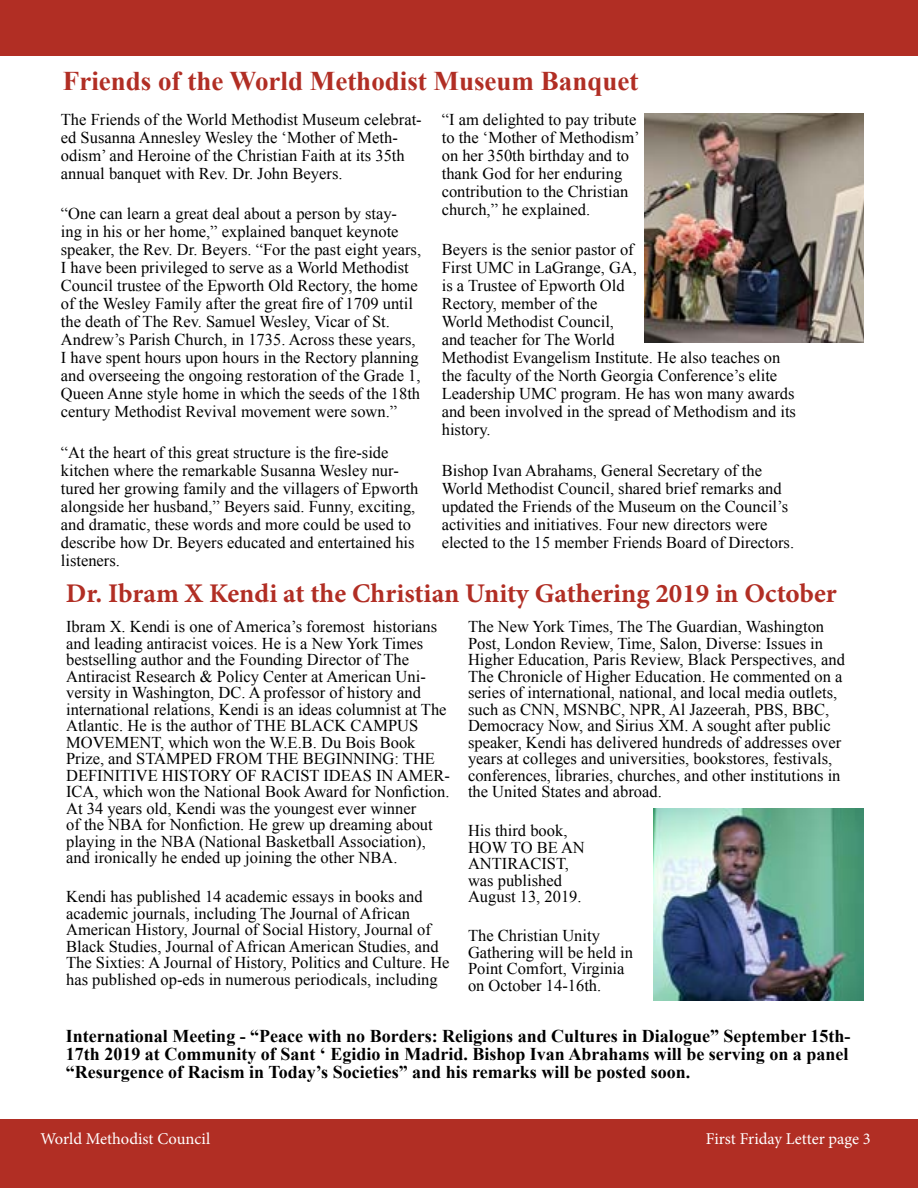
<style>
.page{position:relative;width:918px;height:1188px;background:#fff}
.page>*{position:absolute;margin:0;border:0;box-sizing:border-box;transform-origin:0 0}
.t1{font:700 27px "Minion Pro";color:#b12e24}
.t2{font:700 27px "Times New Roman";color:#b12e24}
.t3{font:700 18px/18px "Times New Roman";color:#000}
.t4{font:16.5px/18px "Times New Roman";color:#000}
.t5{font:16.5px "Minion Pro";color:#fff}
</style>
<div class="page">
<div style="left:0;top:1119px;width:918px;height:69px;background:#b12e24"></div>
<div style="left:0;top:0;width:918px;height:55px;background:#b12e24"></div>
<img style="left:644px;top:113px;width:220px;height:230px">
<img style="left:653px;top:808px;width:210px;height:193px">
<h1 class="t2" style="left:63px;top:63px;width:577px">Friends of the World Methodist Museum Banquet</h1>
<p class="t4" style="left:61px;top:110px;width:362px">The Friends of the World Methodist Museum celebrat&shy;ed Susanna Annesley Wesley the ‘Mother of Meth&shy;odism’ and Heroine of the Christian Faith at its 35th annual banquet with Rev. Dr. John Beyers.</p>
<p class="t4" style="left:61px;top:205px;width:362px">“One can learn a great deal about a person by stay&shy;ing in his or her home,” explained banquet keynote speaker, the Rev. Dr. Beyers. “For the past eight years, I have been privileged to serve as a World Methodist Council trustee of the Epworth Old Rectory, the home of the Wesley Family after the great fire of 1709 until the death of The Rev. Samuel Wesley, Vicar of St.<br>Andrew’s Parish Church, in 1735. Across these years, I have spent hours upon hours in the Rectory planning and overseeing the ongoing restoration of the Grade 1, Queen Anne style home in which the seeds of the 18th century Methodist Revival movement were sown.”</p>
<p class="t4" style="left:61px;top:443px;width:359px">“At the heart of this great structure is the fire-side kitchen where the remarkable Susanna Wesley nur&shy;tured her growing family and the villagers of Epworth alongside her husband,” Beyers said. Funny, exciting, and dramatic, these words and more could be used to describe how Dr. Beyers educated and entertained his listeners.</p>
<p class="t4" style="left:442px;top:110px;width:199px">“I am delighted to pay tribute to the ‘Mother of Methodism’ on her 350th birthday and to thank God for her enduring contribution to the Christian church,” he explained.</p>
<p class="t4" style="left:442px;top:241px;width:356px">Beyers is the senior pastor of<br>First UMC in LaGrange, GA,<br>is a Trustee of Epworth Old<br>Rectory, member of the<br>World Methodist Council,<br>and teacher for The World<br>Methodist Evangelism Institute. He also teaches on the faculty of the North Georgia Conference’s elite Leadership UMC program. He has won many awards and been involved in the spread of Methodism and its history.</p>
<p class="t4" style="left:442px;top:461px;width:354px">Bishop Ivan Abrahams, General Secretary of the World Methodist Council, shared brief remarks and updated the Friends of the Museum on the Council’s activities and initiatives. Four new directors were elected to the 15 member Friends Board of Directors.</p>
<h1 class="t1" style="left:66px;top:574px;width:773px">Dr. Ibram X Kendi at the Christian Unity Gathering 2019 in October</h1>
<p class="t4" style="left:66px;top:618px;width:385px;line-height:16.5px">Ibram X. Kendi is one of America’s foremost historians and leading antiracist voices. He is a New York Times bestselling author and the Founding Director of The Antiracist Research &amp; Policy Center at American Uni&shy;versity in Washington, DC. A professor of history and international relations, Kendi is an ideas columnist at The Atlantic. He is the author of THE BLACK CAMPUS MOVEMENT, which won the W.E.B. Du Bois Book Prize, and STAMPED FROM THE BEGINNING: THE DEFINITIVE HISTORY OF RACIST IDEAS IN AMER-ICA, which won the National Book Award for Nonfiction.<br>At 34 years old, Kendi was the youngest ever winner<br>of the NBA for Nonfiction. He grew up dreaming about playing in the NBA (National Basketball Association), and ironically he ended up joining the other NBA.</p>
<p class="t4" style="left:66px;top:888px;width:385px;line-height:16.5px">Kendi has published 14 academic essays in books and academic journals, including The Journal of African American History, Journal of Social History, Journal of Black Studies, Journal of African American Studies, and The Sixties: A Journal of History, Politics and Culture. He has published op-eds in numerous periodicals, including</p>
<p class="t4" style="left:468px;top:618px;width:378px;line-height:16.5px">The New York Times, The The Guardian, Washington Post, London Review, Time, Salon, Diverse: Issues in Higher Education, Paris Review, Black Perspectives, and The Chronicle of Higher Education. He commented on a series of international, national, and local media outlets, such as CNN, MSNBC, NPR, Al Jazeerah, PBS, BBC, Democracy Now, and Sirius XM. A sought after public speaker, Kendi has delivered hundreds of addresses over years at colleges and universities, bookstores, festivals, conferences, libraries, churches, and other institutions in the United States and abroad.</p>
<p class="t4" style="left:468px;top:822px;width:118px;line-height:16.5px">His third book,<br>HOW TO BE AN<br>ANTIRACIST, was published<br>August 13, 2019.</p>
<p class="t4" style="left:468px;top:927px;width:166px;line-height:16.5px">The Christian Unity<br>Gathering will be held in<br>Point Comfort, Virginia on October 14-16th.</p>
<p class="t3" style="left:66px;top:1027px;width:786px">International Meeting - “Peace with no Borders: Religions and Cultures in Dialogue” September 15th-<br>17th 2019 at Community of Sant ‘ Egidio in Madrid. Bishop Ivan Abrahams will be serving on a panel “Resurgence of Racism in Today’s Societies” and his remarks will be posted soon.</p>
<p class="t5" style="left:40px;top:1128px;width:171px">World Methodist Council</p>
<p class="t5" style="left:706px;top:1128px;width:166px">First Friday Letter page 3</p>
</div>
